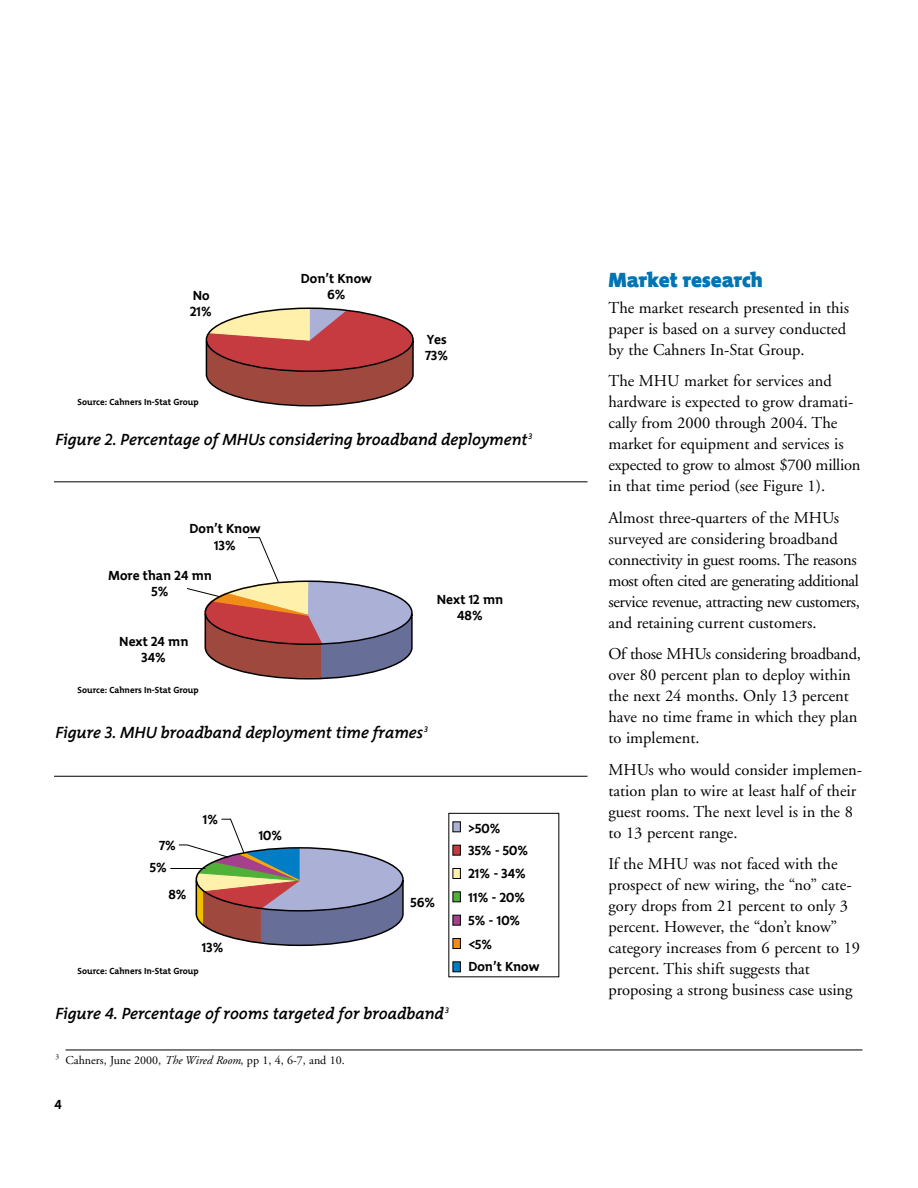
<style>
.page{position:relative;width:918px;height:1188px;background:#fff}
.page>*{position:absolute;margin:0;border:0;box-sizing:border-box;transform-origin:0 0}
.t1{font:900 21px "Nortel Networks Primary";color:#0075b1}
.t2{font:16.5px/21px "Adobe Garamond";color:#000}
.t3{font:16.5px/21px "Adobe Garamond";letter-spacing:-.02em;color:#000}
.t4{font:16.5px "Nortel Networks Primary SB Italic";color:#000}
.t5{font:700 13.5px/16.2px "Nortel Networks Primary";color:#000}
.t6{font:12px "Adobe Garamond";color:#000}
.t7{font:700 9px "Nortel Networks Primary";color:#000}
.s1{font-style:italic}
</style>
<div class="page">
<svg style="left:205px;top:307px;width:209px;height:100px;background:#bb6f67"></svg>
<hr style="left:66px;top:1050px;width:796px;height:1px;background:#000">
<svg style="left:195px;top:869px;width:209px;height:78px;background:#998a95"></svg>
<div style="left:453px;top:868px;width:8px;height:11px;background:#fff1ac;border:1px solid #000"></div>
<div style="left:453px;top:891px;width:8px;height:11px;background:#51b038;border:1px solid #000"></div>
<div style="left:453px;top:915px;width:8px;height:11px;background:#a6408d;border:1px solid #000"></div>
<div style="left:453px;top:938px;width:8px;height:11px;background:#f18c16;border:1px solid #000"></div>
<div style="left:453px;top:961px;width:8px;height:11px;background:#007dc4;border:1px solid #000"></div>
<svg style="left:54px;top:481px;width:534px;height:388px"></svg>
<p class="t5" style="left:190px;top:288px;width:24px">No<br>21%</p>
<p class="t7" style="left:78px;top:399px;width:123px">Source: Cahners In-Stat Group</p>
<p class="t5" style="left:301px;top:271px;width:72px;text-align:center">Don’t Know<br>6%</p>
<p class="t5" style="left:425px;top:332px;width:25px">Yes<br>73%</p>
<p class="t4" style="left:56px;top:433px;width:478px">Figure 2. Percentage of MHUs considering broadband deployment <sup>3</sup></p>
<p class="t5" style="left:190px;top:522px;width:72px;text-align:center">Don’t Know<br>13%</p>
<p class="t5" style="left:108px;top:569px;width:105px;text-align:center">More than 24 mn<br>5%</p>
<p class="t5" style="left:119px;top:635px;width:71px;text-align:center">Next 24 mn<br>34%</p>
<p class="t7" style="left:78px;top:686px;width:123px">Source: Cahners In-Stat Group</p>
<p class="t5" style="left:437px;top:592px;width:68px;text-align:center">Next 12 mn<br>48%</p>
<p class="t4" style="left:56px;top:726px;width:374px">Figure 3. MHU broadband deployment time frames <sup>3</sup></p>
<p class="t5" style="left:150px;top:835px;width:28px;line-height:22.5px;text-indent:9px">7%<br>5%</p>
<p class="t5" style="left:168px;top:887px;width:20px">8%</p>
<p class="t5" style="left:203px;top:812px;width:17px">1%</p>
<p class="t5" style="left:202px;top:941px;width:23px">13%</p>
<p class="t7" style="left:78px;top:968px;width:123px">Source: Cahners In-Stat Group</p>
<p class="t5" style="left:259px;top:829px;width:25px">10%</p>
<p class="t5" style="left:411px;top:895px;width:27px">56%</p>
<p class="t4" style="left:56px;top:1008px;width:395px">Figure 4. Percentage of rooms targeted for broadband<sup>3</sup></p>
<p class="t6" style="left:56px;top:1055px;width:291px"><sup>3</sup> Cahners, June 2000, <span class="s1">The Wired Room</span>, pp 1, 4, 6-7, and 10.</p>
<p class="t5" style="left:55px;top:1097px;width:9px">4</p>
<p class="t5" style="left:468px;top:818px;width:61px;line-height:23.2px">&gt;50%<br>35% - 50%<br>21% - 34%<br>11% - 20%</p>
<p class="t5" style="left:468px;top:910px;width:54px;line-height:24px">5% - 10% &lt;5%</p>
<p class="t5" style="left:468px;top:960px;width:72px">Don’t Know</p>
<p class="t1" style="left:608px;top:272px;width:156px">Market research</p>
<p class="t2" style="left:608px;top:298px;width:242px">The market research presented in this paper is based on a survey conducted by the Cahners In-Stat Group.</p>
<p class="t2" style="left:608px;top:372px;width:253px">The MHU market for services and hardware is expected to grow dramati&shy;cally from 2000 through 2004. The market for equipment and services is expected to grow to almost $700 million in that time period (see Figure 1).</p>
<p class="t3" style="left:608px;top:508px;width:253px">Almost three-quarters of the MHUs surveyed are considering broadband connectivity in guest rooms. The reasons most often cited are generating additional service revenue, attracting new customers, and retaining current customers.</p>
<p class="t2" style="left:608px;top:645px;width:254px">Of those MHUs considering broadband, over 80 percent plan to deploy within the next 24 months. Only 13 percent have no time frame in which they plan to implement.</p>
<p class="t2" style="left:608px;top:760px;width:255px">MHUs who would consider implemen&shy;tation plan to wire at least half of their guest rooms. The next level is in the 8 to 13 percent range.</p>
<p class="t2" style="left:608px;top:855px;width:253px">If the MHU was not faced with the prospect of new wiring, the “no” cate&shy;gory drops from 21 percent to only 3 percent. However, the “don’t know” category increases from 6 percent to 19 percent. This shift suggests that proposing a strong business case using</p>
</div>
